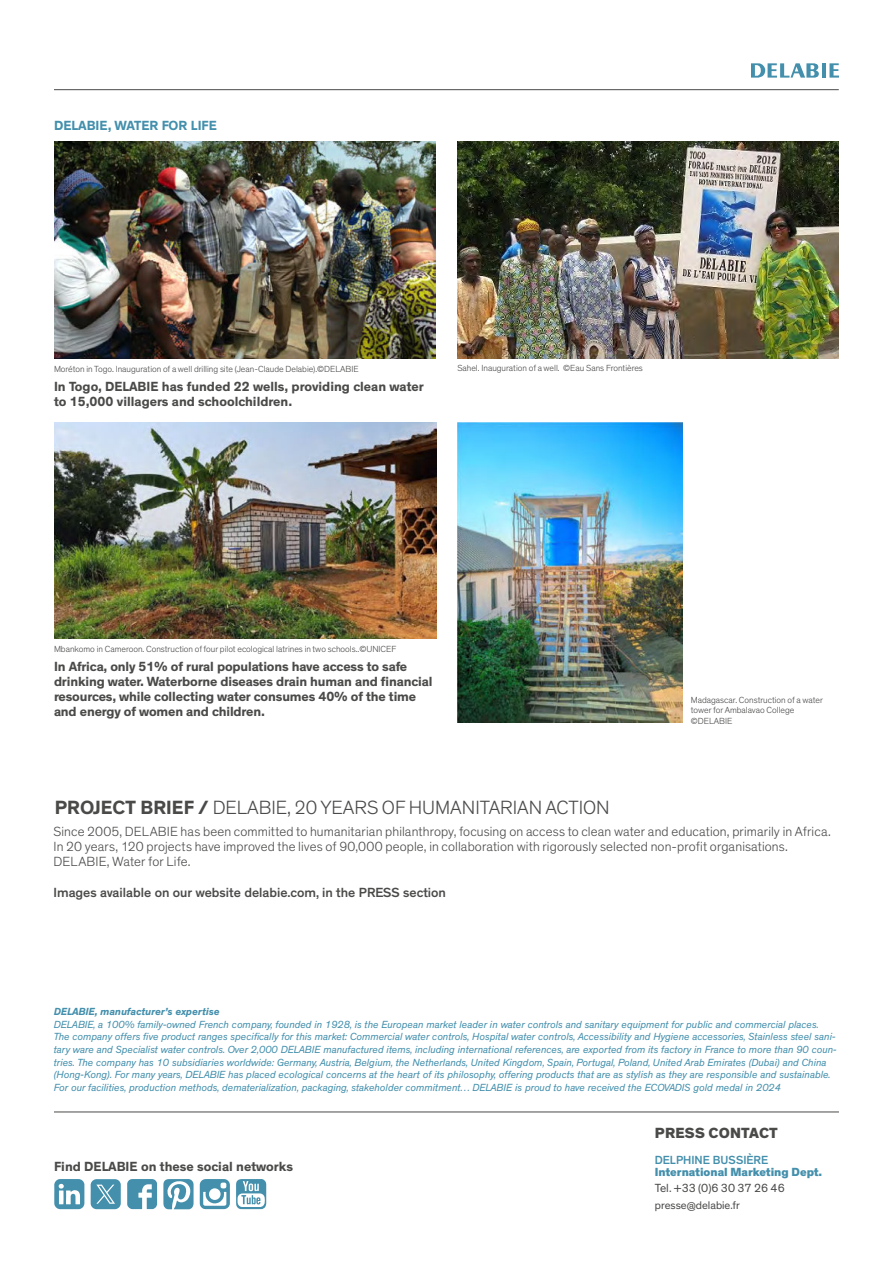
<style>
.page{position:relative;width:893px;height:1263px;background:#fff}
.page>*{position:absolute;margin:0;border:0;box-sizing:border-box;transform-origin:0 0}
.t1{font:300 19.5px "Theinhardt";color:#4a4a49}
.t2{font:800 15px "Theinhardt";letter-spacing:.015em;color:#4a4a49}
.t3{font:700 13.5px/15px "Theinhardt";letter-spacing:-.01em;color:#4a4a49}
.t4{font:300 13.5px/15px "Theinhardt";letter-spacing:.01em;color:#4a4a49}
.t5{font:500 13.5px "Theinhardt";color:#4a4a49}
.t6{font:700 13.5px "Theinhardt";letter-spacing:.005em;color:#438fac}
.t7{font:800 12px "Theinhardt";color:#438fac}
.t8{font:12px "Theinhardt";color:#4a4a49}
.t9{font:500 12px "Theinhardt";color:#438fac}
.t10{font:11.25px "Theinhardt";color:#4a4a49}
.t11{font:italic 10.5px/12.6px "Theinhardt";color:#438fac}
.t12{font:italic 700 10.5px "Theinhardt";color:#438fac}
.t13{font:300 9px/10.5px "Theinhardt";color:#4a4a49}
.s1{font-weight:700}
</style>
<div class="page">
<svg style="left:751px;top:63px;width:68px;height:15px"></svg>
<hr style="left:822px;top:63px;width:4px;height:15px;background:#438fac">
<svg style="left:829px;top:63px;width:10px;height:15px"></svg>
<hr style="left:54px;top:89px;width:785px;height:1px;background:#4a4a49">
<hr style="left:54px;top:1111px;width:785px;height:1px;background:#4a4a49">
<svg style="left:200px;top:1179px;width:30px;height:30px"></svg>
<svg style="left:163px;top:1179px;width:31px;height:30px"></svg>
<svg style="left:54px;top:1179px;width:30px;height:30px"></svg>
<svg style="left:236px;top:1179px;width:30px;height:30px"></svg>
<svg style="left:127px;top:1179px;width:30px;height:30px"></svg>
<svg style="left:91px;top:1179px;width:30px;height:30px"></svg>
<img style="left:55px;top:142px;width:381px;height:216px">
<img style="left:55px;top:422px;width:381px;height:217px">
<img style="left:458px;top:142px;width:381px;height:216px">
<img style="left:457px;top:422px;width:225px;height:300px">
<p class="t6" style="left:54px;top:120px;width:164px">DELABIE, WATER FOR LIFE</p>
<p class="t13" style="left:54px;top:364px;width:306px">Moréton in Togo. Inauguration of a well drilling site (Jean-Claude Delabie).©DELABIE</p>
<p class="t3" style="left:54px;top:380px;width:371px">In Togo, DELABIE has funded 22 wells, providing clean water to 15,000 villagers and schoolchildren.</p>
<p class="t13" style="left:457px;top:363px;width:187px">Sahel. Inauguration of a well. ©Eau Sans Frontières</p>
<p class="t13" style="left:54px;top:644px;width:344px">Mbankomo in Cameroon. Construction of four pilot ecological latrines in two schools..©UNICEF</p>
<p class="t3" style="left:54px;top:660px;width:380px">In Africa, only 51% of rural populations have access to safe drinking water. Waterborne diseases drain human and financial resources, while collecting water consumes 40% of the time and energy of women and children.</p>
<p class="t13" style="left:691px;top:695px;width:134px">Madagascar. Construction of a water tower for Ambalavao College ©DELABIE</p>
<h1 class="t1" style="left:55px;top:799px;width:556px"><span class="s1">PROJECT BRIEF /</span> DELABIE, 20 YEARS OF HUMANITARIAN ACTION</h1>
<p class="t4" style="left:54px;top:824px;width:779px">Since 2005, DELABIE has been committed to humanitarian philanthropy, focusing on access to clean water and education, primarily in Africa.<br>In 20 years, 120 projects have improved the lives of 90,000 people, in collaboration with rigorously selected non-profit organisations.<br>DELABIE, Water for Life.</p>
<p class="t5" style="left:54px;top:885px;width:394px">Images available on our website delabie.com, in the PRESS section</p>
<p class="t12" style="left:54px;top:1008px;width:167px">DELABIE, manufacturer’s expertise</p>
<p class="t11" style="left:54px;top:1019px;width:784px">DELABIE, a 100% family-owned French company, founded in 1928, is the European market leader in water controls and sanitary equipment for public and commercial places.<br>The company offers five product ranges specifically for this market: Commercial water controls, Hospital water controls, Accessibility and Hygiene accessories, Stainless steel sani&shy;tary ware and Specialist water controls. Over 2,000 DELABIE manufactured items, including international references, are exported from its factory in France to more than 90 coun&shy;tries. The company has 10 subsidiaries worldwide: Germany, Austria, Belgium, the Netherlands, United Kingdom, Spain, Portugal, Poland, United Arab Emirates (Dubai) and China (Hong-Kong). For many years, DELABIE has placed ecological concerns at the heart of its philosophy, offering products that are as stylish as they are responsible and sustainable.<br>For our facilities, production methods, dematerialization, packaging, stakeholder commitment… DELABIE is proud to have received the ECOVADIS gold medal in 2024</p>
<p class="t3" style="left:54px;top:1158px;width:240px">Find DELABIE on these social networks</p>
<h2 class="t2" style="left:655px;top:1128px;width:124px">PRESS CONTACT</h2>
<p class="t9" style="left:655px;top:1153px;width:115px">DELPHINE BUSSIÈRE</p>
<p class="t7" style="left:655px;top:1168px;width:169px">International Marketing Dept.</p>
<p class="t8" style="left:655px;top:1183px;width:131px">Tel. +33 (0)6 30 37 26 46</p>
<p class="t10" style="left:655px;top:1200px;width:87px">presse@delabie.fr</p>
</div>
